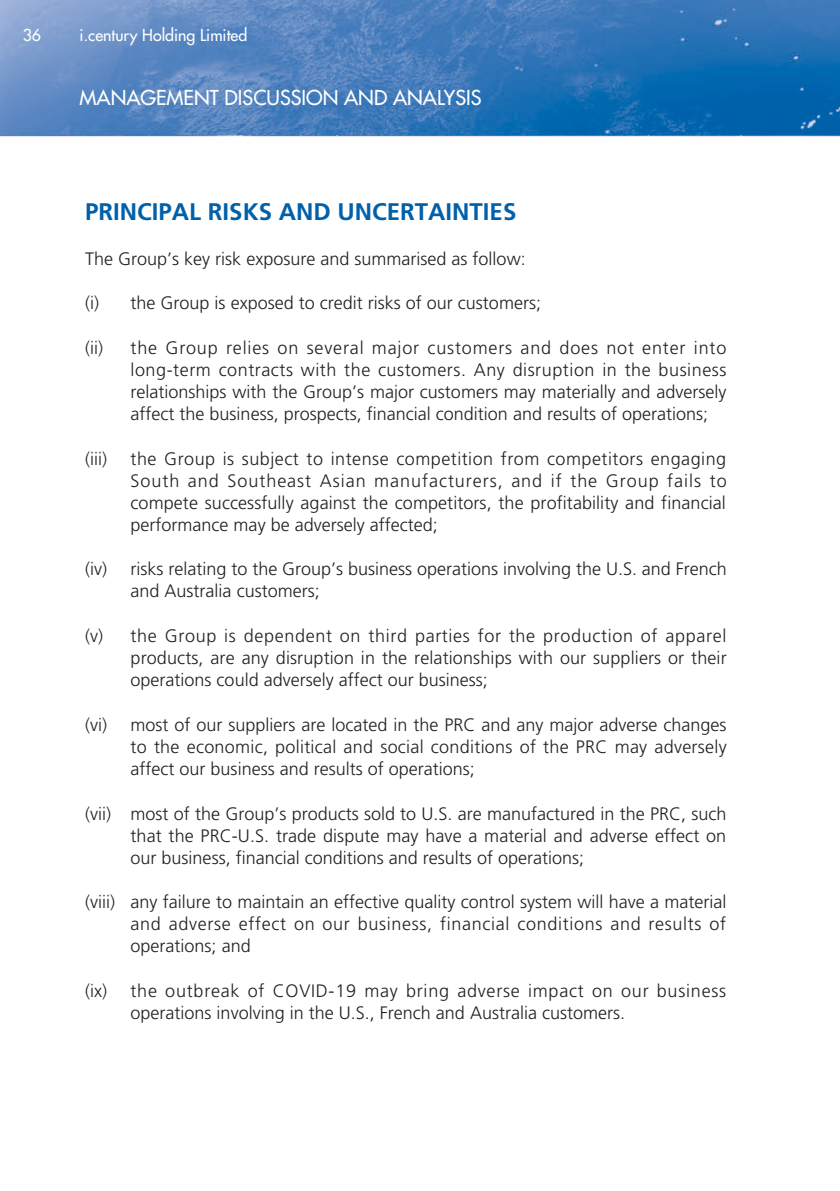
<style>
.page{position:relative;width:840px;height:1191px;background:#fff}
.page>*{position:absolute;margin:0;border:0;box-sizing:border-box;transform-origin:0 0}
._01_Heading_1{font:700 24px "Frutiger LT Std";color:#0060aa}
.t1{font:500 20px "Futura Std";color:#fff}
._00_Body_text{font:300 18px/22px "Frutiger LT Std";color:#231f20;text-align:justify}
.t2{font:500 16px "Futura Std";color:#fff}
</style>
<div class="page">
<img style="left:0;top:0;width:839px;height:137px">
<p class="t2" style="left:23px;top:25px;width:20px">36</p>
<p class="t2" style="left:80px;top:25px;width:169px">i.century Holding Limited</p>
<p class="t1" style="left:80px;top:85px;width:403px">MANAGEMENT DISCUSSION AND ANALYSIS</p>
<p class="_01_Heading_1" style="left:85px;top:197px;width:432px">PRINCIPAL RISKS AND UNCERTAINTIES</p>
<p class="_00_Body_text" style="left:85px;top:248px;width:442px">The Group’s key risk exposure and summarised as follow:</p>
<p class="_00_Body_text" style="left:85px;top:292px;width:457px">(i) the Group is exposed to credit risks of our customers;</p>
<p class="_00_Body_text" style="left:85px;top:337px;width:19px">(ii)</p>
<p class="_00_Body_text" style="left:130px;top:337px;width:597px">the Group relies on several major customers and does not enter into long-term contracts with the customers. Any disruption in the business relationships with the Group’s major customers may materially and adversely affect the business, prospects, financial condition and results of operations;</p>
<p class="_00_Body_text" style="left:85px;top:448px;width:23px">(iii)</p>
<p class="_00_Body_text" style="left:130px;top:448px;width:597px">the Group is subject to intense competition from competitors engaging South and Southeast Asian manufacturers, and if the Group fails to compete successfully against the competitors, the profitability and financial performance may be adversely affected;</p>
<p class="_00_Body_text" style="left:85px;top:558px;width:23px">(iv)</p>
<p class="_00_Body_text" style="left:130px;top:558px;width:597px">risks relating to the Group’s business operations involving the U.S. and French and Australia customers;</p>
<p class="_00_Body_text" style="left:130px;top:625px;width:597px;text-indent:-45px">(v) the Group is dependent on third parties for the production of apparel products, are any disruption in the relationships with our suppliers or their operations could adversely affect our business;</p>
<p class="_00_Body_text" style="left:85px;top:714px;width:23px">(vi)</p>
<p class="_00_Body_text" style="left:130px;top:714px;width:597px">most of our suppliers are located in the PRC and any major adverse changes to the economic, political and social conditions of the PRC may adversely affect our business and results of operations;</p>
<p class="_00_Body_text" style="left:130px;top:802px;width:597px;text-indent:-45px">(vii) most of the Group’s products sold to U.S. are manufactured in the PRC, such that the PRC-U.S. trade dispute may have a material and adverse effect on our business, financial conditions and results of operations;</p>
<p class="_00_Body_text" style="left:130px;top:891px;width:597px;text-indent:-45px">(viii) any failure to maintain an effective quality control system will have a material and adverse effect on our business, financial conditions and results of operations; and</p>
<p class="_00_Body_text" style="left:85px;top:980px;width:23px">(ix)</p>
<p class="_00_Body_text" style="left:130px;top:980px;width:597px">the outbreak of COVID-19 may bring adverse impact on our business operations involving in the U.S., French and Australia customers.</p>
</div>
